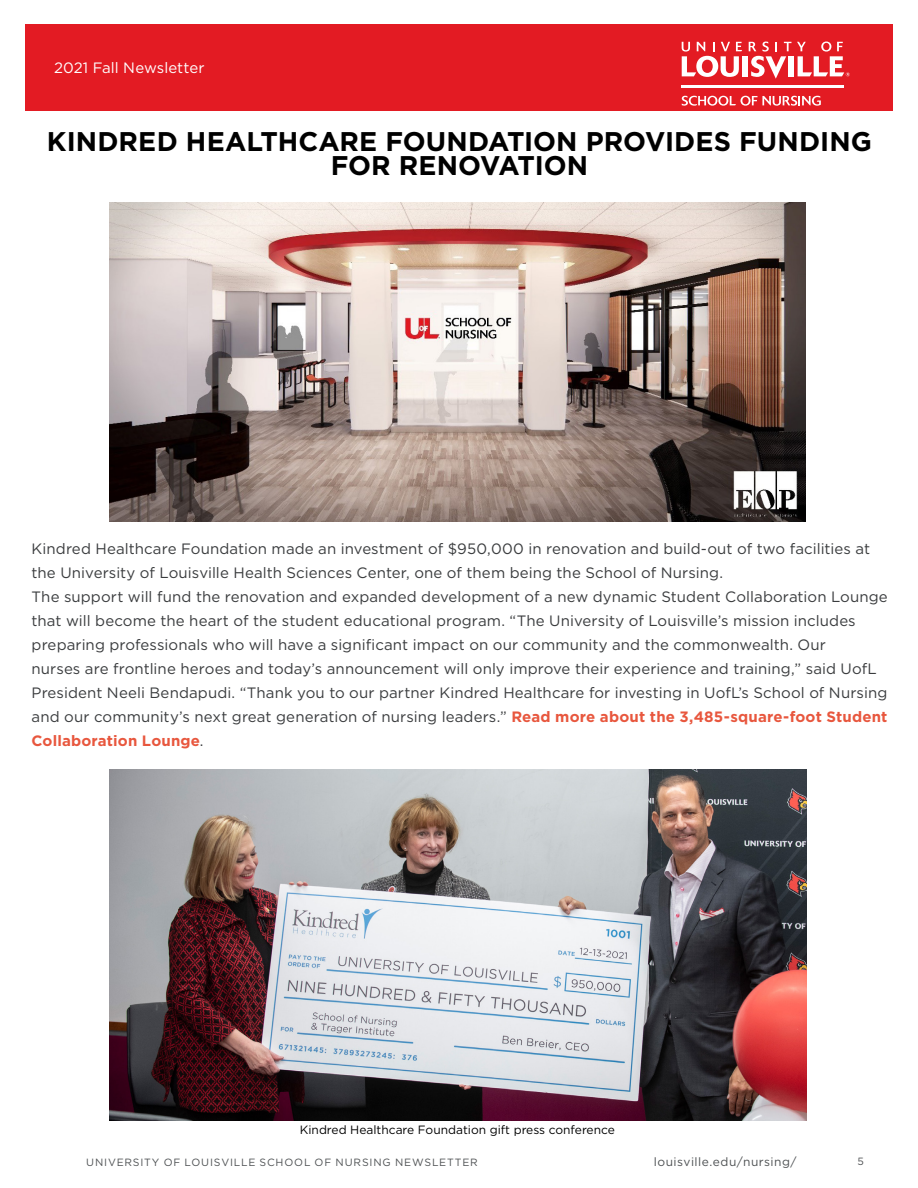
<style>
.page{position:relative;width:918px;height:1188px;background:#fff}
.page>*{position:absolute;margin:0;border:0;box-sizing:border-box;transform-origin:0 0}
.t1{font:700 27px "Gotham";color:#000}
.t2{font:15px/24px "Gotham";letter-spacing:.005em;color:#3a3c3e}
.t3{font:15px "Gotham";color:#fff}
.t4{font:12px "Gotham";color:#000}
.t5{font:12px "Gotham";letter-spacing:.04em;color:#4e5153}
.t6{font:10.5px "Gotham";letter-spacing:.08em;color:#4e5153}
.s1{font-weight:700;color:#e8573e}
</style>
<div class="page">
<div style="left:25px;top:25px;width:868px;height:86px;background:#e31b23"></div>
<div style="left:742px;top:56px;width:6px;height:20px;background:#fff"></div>
<div style="left:788px;top:56px;width:6px;height:20px;background:#fff"></div>
<svg style="left:682px;top:42px;width:60px;height:35px"></svg>
<svg style="left:749px;top:42px;width:42px;height:37px"></svg>
<svg style="left:797px;top:42px;width:53px;height:34px"></svg>
<svg style="left:682px;top:96px;width:139px;height:10px"></svg>
<hr style="left:682px;top:85px;width:162px;height:2px;background:#fff">
<img style="left:109px;top:202px;width:697px;height:320px">
<img style="left:109px;top:770px;width:698px;height:351px">
<p class="t3" style="left:54px;top:58px;width:152px">2021 Fall Newsletter</p>
<p class="t1" style="left:47px;top:123px;width:827px">KINDRED HEALTHCARE FOUNDATION PROVIDES FUNDING</p>
<p class="t1" style="left:331px;top:147px;width:259px">FOR RENOVATION</p>
<p class="t2" style="left:32px;top:536px;width:858px">Kindred Healthcare Foundation made an investment of $950,000 in renovation and build-out of two facilities at the University of Louisville Health Sciences Center, one of them being the School of Nursing.<br>The support will fund the renovation and expanded development of a new dynamic Student Collaboration Lounge that will become the heart of the student educational program. “The University of Louisville’s mission includes preparing professionals who will have a signifcant impact on our community and the commonwealth. Our<br>nurses are frontline heroes and today’s announcement will only improve their experience and training,” said UofL President Neeli Bendapudi. “Thank you to our partner Kindred Healthcare for investing in UofL’s School of Nursing and our community’s next great generation of nursing leaders.” <span class="s1">Read more about the 3,485-square-foot Student Collaboration Lounge</span>.</p>
<p class="t4" style="left:300px;top:1122px;width:317px">Kindred Healthcare Foundation gift press conference</p>
<p class="t6" style="left:86px;top:1156px;width:393px">UNIVERSITY OF LOUISVILLE SCHOOL OF NURSING NEWSLETTER</p>
<p class="t5" style="left:654px;top:1154px;width:144px">louisville.edu/nursing/</p>
<p class="t6" style="left:858px;top:1155px;width:8px">5</p>
</div>
